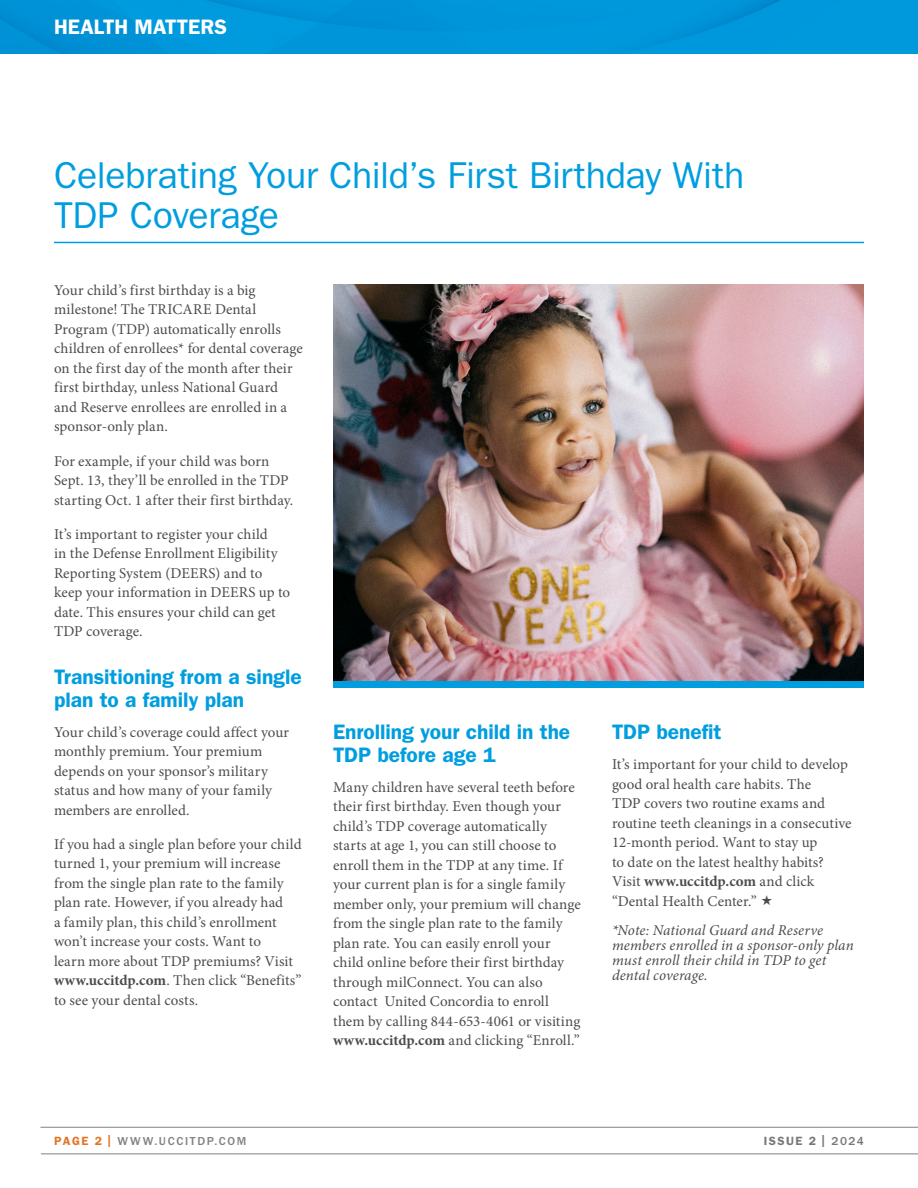
<style>
.page{position:relative;width:918px;height:1188px;background:#fff}
.page>*{position:absolute;margin:0;border:0;box-sizing:border-box;transform-origin:0 0}
.H1_-_Light_Blue_Underline_-_Span_Column{font:37.5px/40.5px "ITC Franklin Gothic Std";letter-spacing:-.005em;color:#009edf}
.S1_-_Light_Blue{font:600 21px/22.5px "ITC Franklin Gothic Std";color:#009edf}
.t1{font:600 21px "ITC Franklin Gothic Std";color:#fff}
.t2{font:15px/19.5px "Minion Pro";letter-spacing:.005em;color:#4b4c4d}
.t3{font:italic 15px/15px "Minion Pro";letter-spacing:.005em;color:#4b4c4d}
.t4{font:500 12px "ITC Franklin Gothic Std";letter-spacing:.14em;color:#808285}
.t5{font:600 12px "ITC Franklin Gothic Std";letter-spacing:.12em;color:#76787b}
.s1{font-weight:700}
.s2{font-weight:600;color:#e37424}
.s3{font-weight:500}
</style>
<div class="page">
<img style="left:333px;top:284px;width:531px;height:398px">
<div style="left:333px;top:682px;width:531px;height:6px;background:#009edf"></div>
<hr style="left:54px;top:242px;width:810px;height:1px;background:#009edf">
<div style="left:0;top:0;width:918px;height:54px;background:#0097db"></div>
<hr style="left:41px;top:1154px;width:877px;height:1px;background:#808285">
<hr style="left:40px;top:1127px;width:878px;height:1px;background:#808285">
<h2 class="t1" style="left:54px;top:15px;width:175px">HEALTH MATTERS</h2>
<p class="H1_-_Light_Blue_Underline_-_Span_Column" style="left:54px;top:155px;width:692px">Celebrating Your Child’s First Birthday With<br>TDP Coverage</p>
<p class="t2" style="left:54px;top:280px;width:250px">Your child’s first birthday is a big milestone! The TRICARE Dental Program (TDP) automatically enrolls children of enrollees* for dental coverage on the first day of the month after their first birthday, unless National Guard and Reserve enrollees are enrolled in a sponsor-only plan.</p>
<p class="t2" style="left:54px;top:451px;width:241px">For example, if your child was born<br>Sept. 13, they’ll be enrolled in the TDP starting Oct. 1 after their first birthday.</p>
<p class="t2" style="left:54px;top:524px;width:238px">It’s important to register your child<br>in the Defense Enrollment Eligibility<br>Reporting System (DEERS) and to keep your information in DEERS up to date. This ensures your child can get<br>TDP coverage.</p>
<p class="S1_-_Light_Blue" style="left:54px;top:666px;width:249px">Transitioning from a single plan to a family plan</p>
<p class="t2" style="left:54px;top:722px;width:237px">Your child’s coverage could affect your monthly premium. Your premium depends on your sponsor’s military status and how many of your family members are enrolled.</p>
<p class="t2" style="left:54px;top:834px;width:249px">If you had a single plan before your child turned 1, your premium will increase from the single plan rate to the family plan rate. However, if you already had<br>a family plan, this child’s enrollment won’t increase your costs. Want to<br>learn more about TDP premiums? Visit <span class="s1">www.uccitdp.com</span>. Then click “Benefits” to see your dental costs.</p>
<p class="S1_-_Light_Blue" style="left:333px;top:721px;width:239px">Enrolling your child in the<br>TDP before age 1</p>
<p class="t2" style="left:333px;top:777px;width:249px">Many children have several teeth before their first birthday. Even though your child’s TDP coverage automatically starts at age 1, you can still choose to enroll them in the TDP at any time. If your current plan is for a single family member only, your premium will change from the single plan rate to the family plan rate. You can easily enroll your child online before their first birthday through milConnect. You can also contact United Concordia to enroll them by calling 844-653-4061 or visiting <span class="s1">www.uccitdp.com</span> and clicking “Enroll.”</p>
<p class="S1_-_Light_Blue" style="left:612px;top:721px;width:111px">TDP benefit</p>
<p class="t2" style="left:612px;top:755px;width:241px">It’s important for your child to develop good oral health care habits. The<br>TDP covers two routine exams and routine teeth cleanings in a consecutive 12-month period. Want to stay up<br>to date on the latest healthy habits?<br>Visit <span class="s1">www.uccitdp.com</span> and click “Dental Health Center.”</p>
<p class="t3" style="left:612px;top:923px;width:243px">*Note: National Guard and Reserve members enrolled in a sponsor-only plan must enroll their child in TDP to get dental coverage.</p>
<p class="t4" style="left:54px;top:1134px;width:194px"><span class="s2">PAGE 2 |</span> WWW.UCCITDP.COM</p>
<p class="t5" style="left:764px;top:1134px;width:102px">ISSUE 2 | <span class="s3">2024</span></p>
</div>
